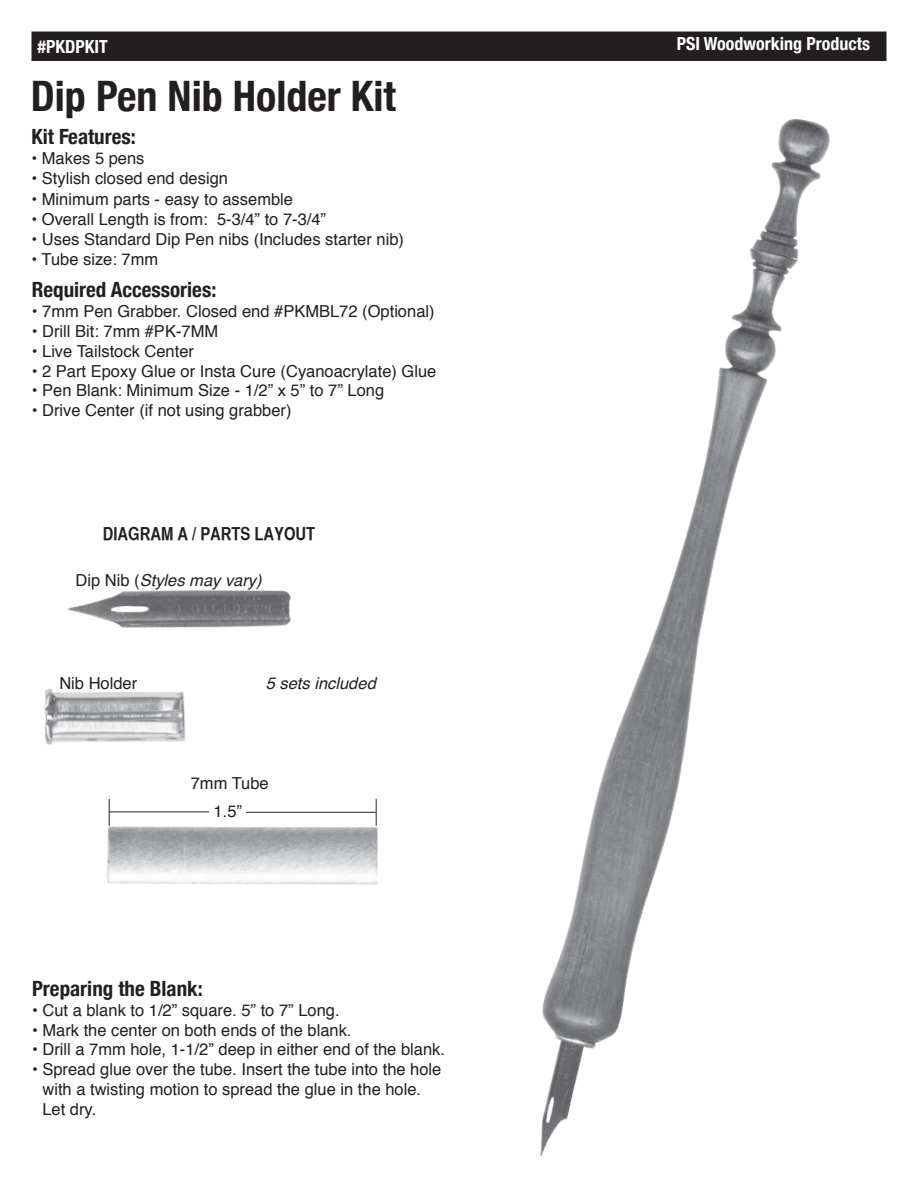
<style>
.page{position:relative;width:918px;height:1188px;background:#fff}
.page>*{position:absolute;margin:0;border:0;box-sizing:border-box;transform-origin:0 0}
.t1{font:700 condensed 42px "Helvetica Neue";color:#231f20}
.t2{font:700 condensed 21px "Helvetica Neue";color:#231f20}
.t3{font:700 condensed 18px "Helvetica Neue";color:#fff}
.t4{font:18px "Helvetica CY Bold";color:#231f20}
.t5{font:16.5px/19.8px "Helvetica";color:#231f20}
.t6{font:italic 16.5px "Helvetica";color:#231f20}
.s1{font-style:normal}
</style>
<div class="page">
<div style="left:32px;top:32px;width:854px;height:28px;background:#231f20"></div>
<div style="left:32px;top:32px;width:854px;height:29px;border:2px solid #231f20"></div>
<img style="left:540px;top:263px;width:256px;height:894px">
<img style="left:750px;top:118px;width:80px;height:145px">
<img style="left:68px;top:590px;width:223px;height:38px">
<img style="left:44px;top:688px;width:142px;height:57px">
<img style="left:107px;top:826px;width:271px;height:59px">
<svg style="left:109px;top:799px;width:1px;height:27px"></svg>
<svg style="left:376px;top:799px;width:1px;height:27px"></svg>
<hr style="left:246px;top:812px;width:130px;height:1px;background:#231f20">
<hr style="left:110px;top:812px;width:99px;height:1px;background:#231f20">
<p class="t3" style="left:38px;top:32px;width:72px">#PKDPKIT</p>
<p class="t3" style="left:677px;top:29px;width:195px">PSI Woodworking Products</p>
<p class="t1" style="left:31px;top:61px;width:367px">Dip Pen Nib Holder Kit</p>
<p class="t2" style="left:32px;top:119px;width:106px">Kit Features:</p>
<p class="t5" style="left:32px;top:149px;width:115px">• Makes 5 pens</p>
<p class="t5" style="left:32px;top:168px;width:198px">• Stylish closed end design</p>
<p class="t5" style="left:32px;top:190px;width:263px">• Minimum parts - easy to assemble</p>
<p class="t5" style="left:32px;top:210px;width:296px">• Overall Length is from: 5-3/4” to 7-3/4”</p>
<p class="t5" style="left:32px;top:230px;width:374px">• Uses Standard Dip Pen nibs (Includes starter nib)</p>
<p class="t5" style="left:32px;top:249px;width:128px">• Tube size: 7mm</p>
<p class="t2" style="left:32px;top:272px;width:186px">Required Accessories:</p>
<p class="t5" style="left:32px;top:302px;width:404px">• 7mm Pen Grabber. Closed end #PKMBL72 (Optional)</p>
<p class="t5" style="left:32px;top:322px;width:188px">• Drill Bit: 7mm #PK-7MM</p>
<p class="t5" style="left:32px;top:342px;width:164px">• Live Tailstock Center</p>
<p class="t5" style="left:32px;top:361px;width:406px">• 2 Part Epoxy Glue or Insta Cure (Cyanoacrylate) Glue</p>
<p class="t5" style="left:32px;top:381px;width:354px">• Pen Blank: Minimum Size - 1/2” x 5” to 7” Long</p>
<p class="t5" style="left:32px;top:401px;width:261px">• Drive Center (if not using grabber)</p>
<p class="t4" style="left:103px;top:522px;width:214px">DIAGRAM A / PARTS LAYOUT</p>
<p class="t6" style="left:76px;top:567px;width:188px"><span class="s1">Dip Nib (</span>Styles may vary)</p>
<p class="t5" style="left:59px;top:673px;width:79px">Nib Holder</p>
<p class="t6" style="left:266px;top:670px;width:112px">5 sets included</p>
<p class="t5" style="left:191px;top:774px;width:79px">7mm Tube</p>
<p class="t5" style="left:214px;top:802px;width:30px">1.5”</p>
<p class="t2" style="left:32px;top:971px;width:172px">Preparing the Blank:</p>
<p class="t5" style="left:32px;top:1001px;width:309px">• Cut a blank to 1/2” square. 5” to 7” Long.</p>
<p class="t5" style="left:32px;top:1020px;width:321px">• Mark the center on both ends of the blank.</p>
<p class="t5" style="left:32px;top:1040px;width:414px">• Drill a 7mm hole, 1-1/2” deep in either end of the blank.</p>
<p class="t5" style="left:42px;top:1060px;width:401px;text-indent:-10px">• Spread glue over the tube. Insert the tube into the hole with a twisting motion to spread the glue in the hole.<br>Let dry.</p>
</div>
